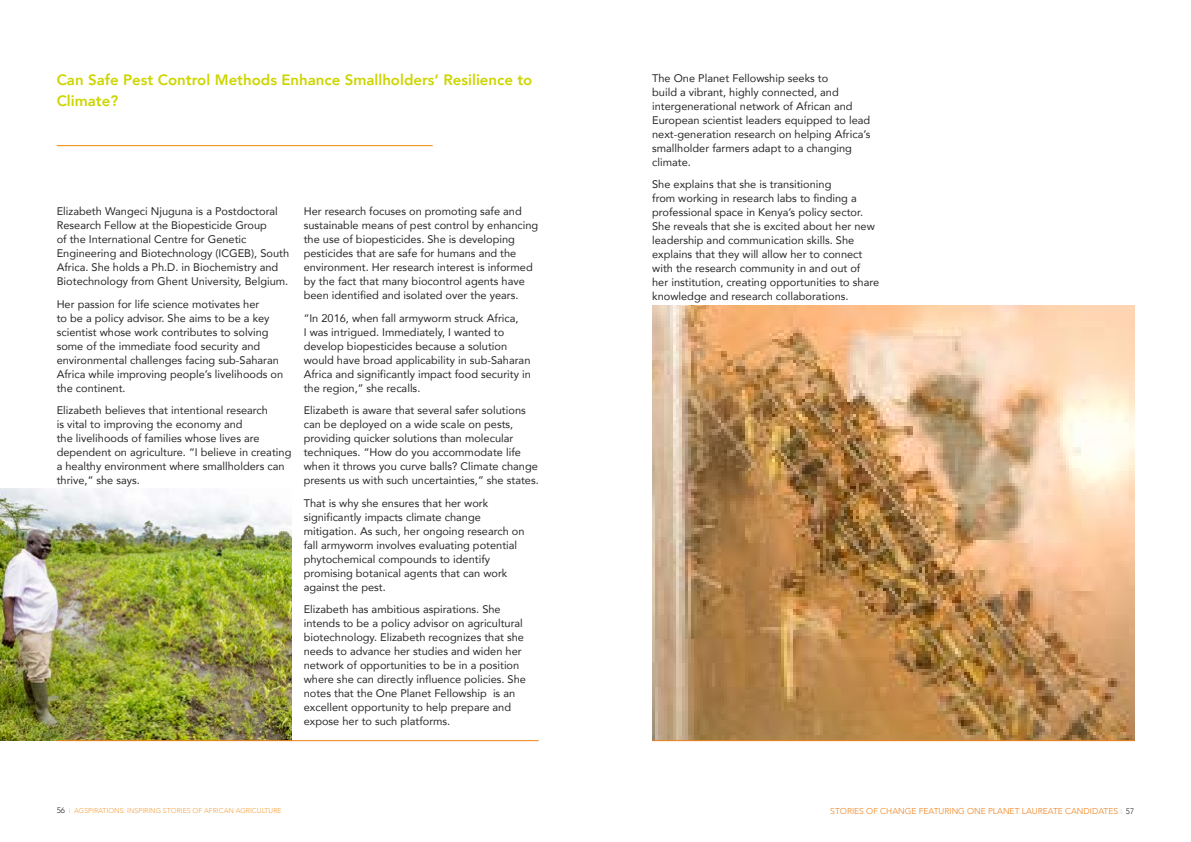
<style>
.page{position:relative;width:1191px;height:842px;background:#fff}
.page>*{position:absolute;margin:0;border:0;box-sizing:border-box;transform-origin:0 0}
.t1{font:800 15px/21px "Avenir";color:#cdd500}
.t2{font:11px/14px "Avenir";color:#282827}
.t3{font:300 8.5px "Avenir";color:#f0821a}
.t4{font:300 7px "Avenir";color:#f6a140}
.s1{font-size:8px;color:#282827}
.s2{color:#c6c6c6}
.s3{font-size:7px;color:#c6c6c6}
</style>
<div class="page">
<img style="left:0;top:488px;width:292px;height:252px">
<img style="left:652px;top:306px;width:482px;height:434px">
<hr style="left:57px;top:145px;width:376px;height:1px;background:#f18700">
<hr style="left:57px;top:740px;width:481px;height:1px;background:#f0821a">
<hr style="left:652px;top:740px;width:482px;height:1px;background:#f0821a">
<h1 class="t1" style="left:57px;top:69px;width:477px">Can Safe Pest Control Methods Enhance Smallholders’ Resilience to<br>Climate?</h1>
<p class="t2" style="left:57px;top:204px;width:234px">Elizabeth Wangeci Njuguna is a Postdoctoral Research Fellow at the Biopesticide Group<br>of the International Centre for Genetic Engineering and Biotechnology (ICGEB), South Africa. She holds a Ph.D. in Biochemistry and Biotechnology from Ghent University, Belgium.</p>
<p class="t2" style="left:57px;top:296px;width:228px">Her passion for life science motivates her<br>to be a policy advisor. She aims to be a key scientist whose work contributes to solving some of the immediate food security and environmental challenges facing sub-Saharan Africa while improving people’s livelihoods on the continent.</p>
<p class="t2" style="left:57px;top:403px;width:236px">Elizabeth believes that intentional research<br>is vital to improving the economy and<br>the livelihoods of families whose lives are dependent on agriculture. “I believe in creating a healthy environment where smallholders can thrive,” she says.</p>
<p class="t2" style="left:304px;top:204px;width:236px">Her research focuses on promoting safe and sustainable means of pest control by enhancing the use of biopesticides. She is developing pesticides that are safe for humans and the environment. Her research interest is informed by the fact that many biocontrol agents have been identified and isolated over the years.</p>
<p class="t2" style="left:304px;top:310px;width:229px">“In 2016, when fall armyworm struck Africa,<br>I was intrigued. Immediately, I wanted to develop biopesticides because a solution would have broad applicability in sub-Saharan Africa and significantly impact food security in the region,” she recalls.</p>
<p class="t2" style="left:304px;top:403px;width:236px">Elizabeth is aware that several safer solutions can be deployed on a wide scale on pests, providing quicker solutions than molecular techniques. “How do you accommodate life when it throws you curve balls? Climate change presents us with such uncertainties,” she states.</p>
<p class="t2" style="left:304px;top:496px;width:222px">That is why she ensures that her work significantly impacts climate change mitigation. As such, her ongoing research on fall armyworm involves evaluating potential phytochemical compounds to identify promising botanical agents that can work against the pest.</p>
<p class="t2" style="left:304px;top:602px;width:224px">Elizabeth has ambitious aspirations. She intends to be a policy advisor on agricultural biotechnology. Elizabeth recognizes that she needs to advance her studies and widen her network of opportunities to be in a position where she can directly influence policies. She notes that the One Planet Fellowship is an excellent opportunity to help prepare and expose her to such platforms.</p>
<p class="t2" style="left:652px;top:70px;width:220px">The One Planet Fellowship seeks to<br>build a vibrant, highly connected, and intergenerational network of African and European scientist leaders equipped to lead next-generation research on helping Africa’s smallholder farmers adapt to a changing climate.</p>
<p class="t2" style="left:652px;top:177px;width:228px">She explains that she is transitioning<br>from working in research labs to finding a professional space in Kenya’s policy sector.<br>She reveals that she is excited about her new leadership and communication skills. She explains that they will allow her to connect with the research community in and out of her institution, creating opportunities to share knowledge and research collaborations.</p>
<p class="t4" style="left:57px;top:806px;width:226px"><span class="s1">56</span> <span class="s2">I</span> AGSPIRATIONS: INSPIRING STORIES OF AFRICAN AGRICULTURE</p>
<p class="t3" style="left:830px;top:806px;width:305px">STORIES OF CHANGE FEATURING ONE PLANET LAUREATE CANDIDATES <span class="s3">I</span> <span class="s1">57</span></p>
</div>
